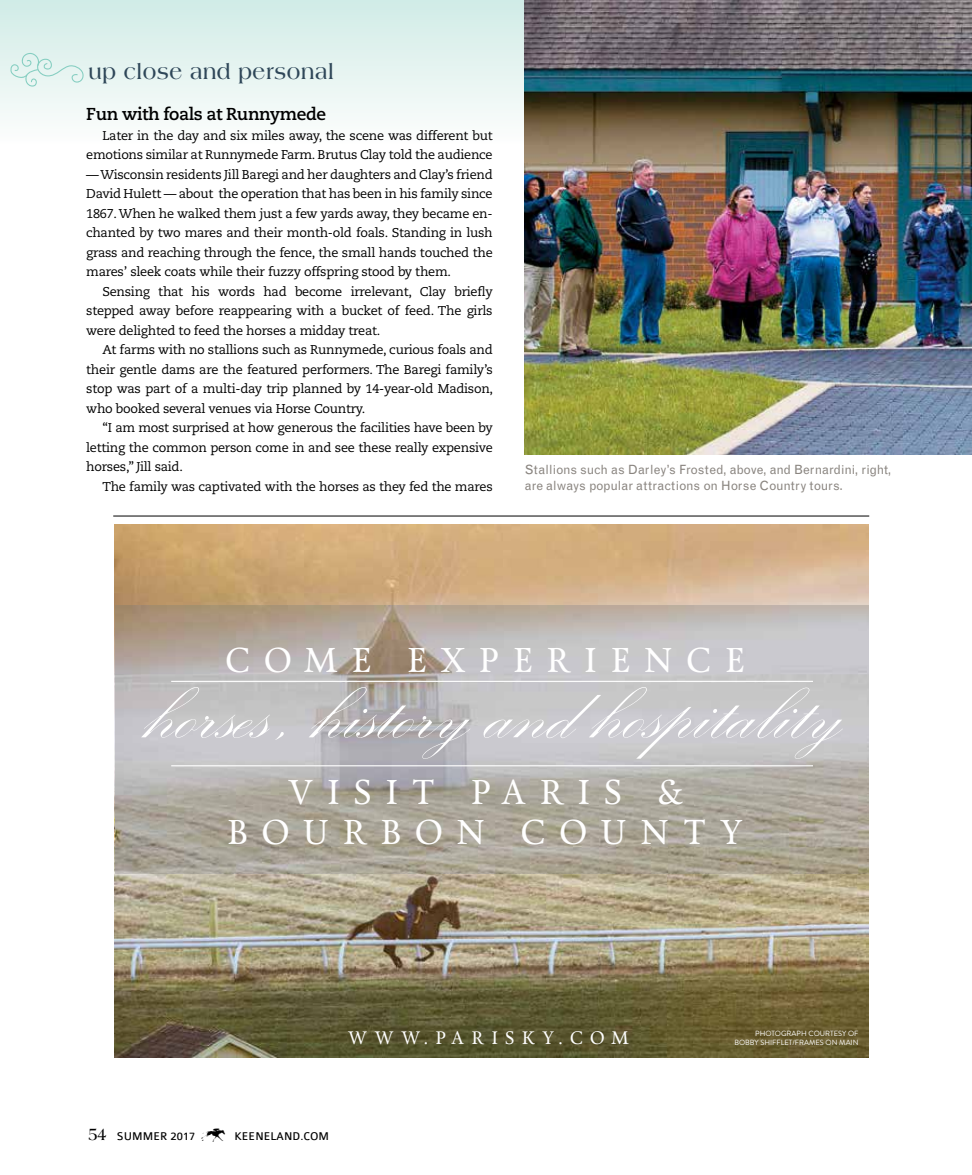
<style>
.page{position:relative;width:972px;height:1175px;background:#fff}
.page>*{position:absolute;margin:0;border:0;box-sizing:border-box;transform-origin:0 0}
.t1{font:93.15px "Kunstler Script";color:#fff}
.t2{font:34.35px/39px "Calendas Plus";letter-spacing:.4em;color:#fff;text-align:center}
.t3{font:27px "Keen DB";color:#000}
.t4{font:700 22.35px "Americana Std";letter-spacing:.03em;color:#2e4658;scale:.91 1}
.t5{font:18px "Calendas Plus";letter-spacing:.4em;color:#fff}
.t6{font:700 17.25px "Caecilia LT Std";letter-spacing:-.02em;color:#000}
.t7{font:12.75px/19.5px "Caecilia LT Std";letter-spacing:-.02em;color:#000;text-align:justify}
.t8{font:12.75px/15.3px "Grotesque MT Std";color:#8a8580}
.t9{font:12px "Colaborate";color:#000}
.t10{font:7.5px/9px "Brandon Grotesque";color:#fff;text-align:right}
.s1{font-family:"Americana Std";font-weight:700;font-size:18.15px}
</style>
<div class="page">
<div style="left:0;top:0;width:972px;height:237px;background:linear-gradient(to bottom,#d6ede8,#fff)"></div>
<svg style="left:10px;top:53px;width:74px;height:34px;background:#dbefeb"></svg>
<hr style="left:113px;top:516px;width:756px;height:1px;background:#000">
<img style="left:525px;top:0;width:447px;height:454px">
<img style="left:114px;top:524px;width:754px;height:533px">
<hr style="left:868px;top:605px;width:1px;height:268px;background:#d1d3d4">
<img style="left:115px;top:605px;width:753px;height:268px">
<hr style="left:171px;top:681px;width:642px;height:1px;background:#fff">
<hr style="left:171px;top:765px;width:642px;height:1px;background:#fff">
<h3 class="t4" style="left:89px;top:59px;width:271px">up close and personal</h3>
<h3 class="t6" style="left:86px;top:104px;width:241px">Fun with foals at Runnymede</h3>
<p class="t7" style="left:86px;top:126px;width:408px;text-align:right">Later in the day and six miles away, the scene was different but emotions similar at Runnymede Farm. Brutus Clay told the audience</p>
<p class="t7" style="left:86px;top:165px;width:408px">— Wisconsin residents Jill Baregi and her daughters and Clay’s friend David Hulett — about the operation that has been in his family since 1867. When he walked them just a few yards away, they became en&shy;chanted by two mares and their month-old foals. Standing in lush grass and reaching through the fence, the small hands touched the mares’ sleek coats while their fuzzy offspring stood by them.</p>
<p class="t7" style="left:86px;top:282px;width:408px;text-indent:16px">Sensing that his words had become irrelevant, Clay briefly stepped away before reappearing with a bucket of feed. The girls were delighted to feed the horses a midday treat.</p>
<p class="t7" style="left:86px;top:340px;width:408px;text-indent:16px">At farms with no stallions such as Runnymede, curious foals and their gentle dams are the featured performers. The Baregi family’s stop was part of a multi-day trip planned by 14-year-old Madison, who booked several venues via Horse Country.</p>
<p class="t7" style="left:86px;top:418px;width:408px;text-indent:16px">“I am most surprised at how generous the facilities have been by letting the common person come in and see these really expensive horses,” Jill said.</p>
<p class="t7" style="left:102px;top:476px;width:392px">The family was captivated with the horses as they fed the mares</p>
<p class="t8" style="left:525px;top:462px;width:368px">Stallions such as Darley’s Frosted, above, and Bernardini, right, are always popular attractions on Horse Country tours.</p>
<h2 class="t2" style="left:226px;top:640px;width:521px">COME EXPERIENCE</h2>
<h1 class="t1" style="left:141px;top:650px;width:700px">horses , history and hospitality</h1>
<h2 class="t2" style="left:227px;top:773px;width:517px">VISIT PARIS &amp;<br>BOURBON COUNTY</h2>
<h3 class="t5" style="left:348px;top:1027px;width:283px">WWW.PARISKY.COM</h3>
<p class="t9" style="left:89px;top:1130px;width:108px"><span class="s1">54</span> SUMMER 2017</p>
<h3 class="t3" style="left:201px;top:1121px;width:29px">K</h3>
<p class="t9" style="left:234px;top:1130px;width:96px">KEENELAND.COM</p>
<p class="t10" style="left:734px;top:1028px;width:126px">PHOTOGRAPH COURTESY OF<br>BOBBY SHIFFLET/FRAMES ON MAIN</p>
</div>
